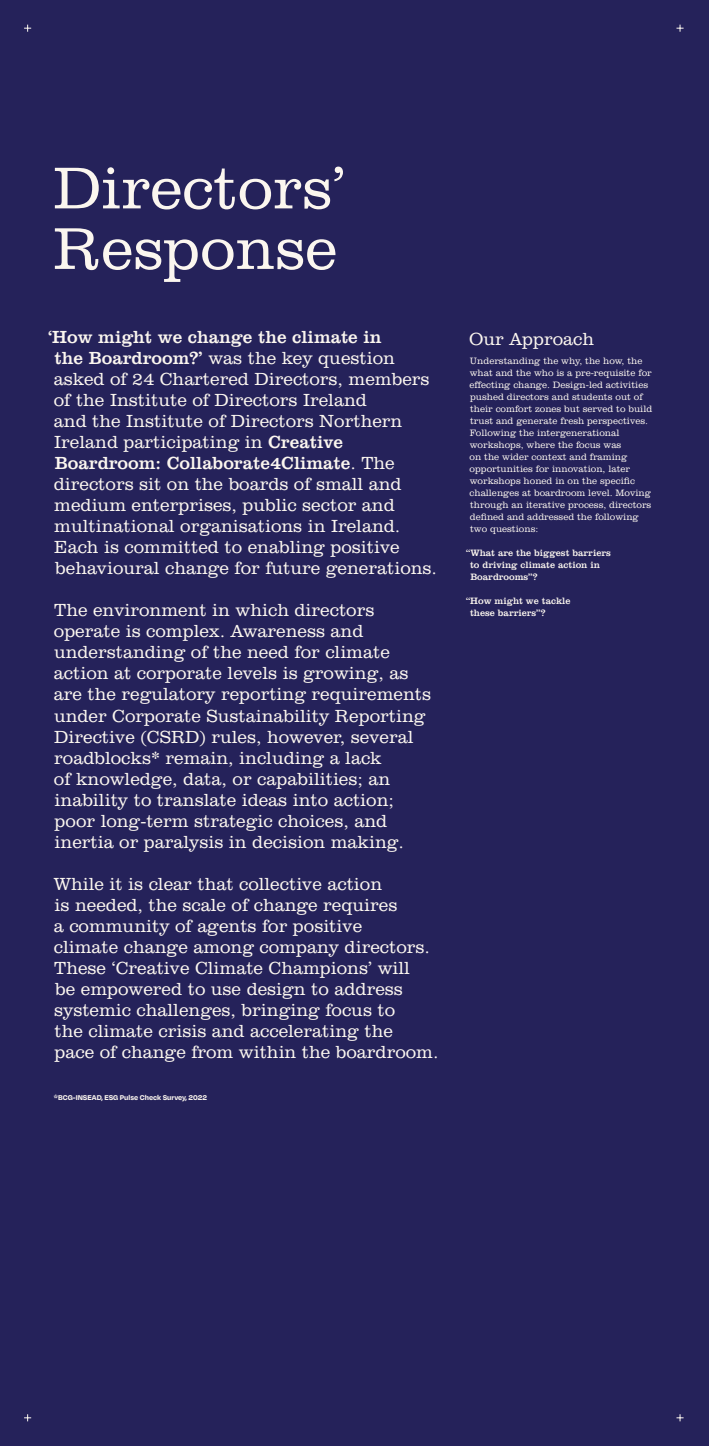
<style>
.page{position:relative;width:709px;height:1446px;background:#25225a}
.page>*{position:absolute;margin:0;border:0;box-sizing:border-box;transform-origin:0 0}
.t1{font:300 60.5px/60.5px "Clarendon BT Pro";color:#fbf6ef}
.t2{font:300 18px/21px "Clarendon BT Pro";color:#fbf6ef}
.t3{font:300 9.5px/12px "Clarendon BT Pro";color:#fbf6ef}
.t4{font:9.5px/12px "Clarendon BT Pro";color:#fbf6ef}
.t5{font:700 8px "Degular";color:#fbf6ef}
.s1{font-weight:400}
</style>
<div class="page">
<svg style="left:24px;top:25px;width:7px;height:7px"></svg>
<svg style="left:676px;top:25px;width:7px;height:7px"></svg>
<svg style="left:676px;top:1414px;width:7px;height:7px"></svg>
<svg style="left:24px;top:1414px;width:7px;height:7px"></svg>
<h1 class="t1" style="left:53px;top:156px;width:294px">Directors’<br>Response</h1>
<p class="t2" style="left:54px;top:326px;width:385px;text-indent:-6px"><span class="s1">‘How might we change the climate in<br>the Boardroom?’</span> was the key question asked of 24 Chartered Directors, members of the Institute of Directors Ireland<br>and the Institute of Directors Northern Ireland participating in <span class="s1">Creative Boardroom: Collaborate4Climate</span>. The directors sit on the boards of small and medium enterprises, public sector and multinational organisations in Ireland.<br>Each is committed to enabling positive behavioural change for future generations.</p>
<p class="t2" style="left:54px;top:599px;width:379px">The environment in which directors operate is complex. Awareness and understanding of the need for climate action at corporate levels is growing, as are the regulatory reporting requirements under Corporate Sustainability Reporting Directive (CSRD) rules, however, several roadblocks* remain, including a lack<br>of knowledge, data, or capabilities; an inability to translate ideas into action; poor long-term strategic choices, and inertia or paralysis in decision making.</p>
<p class="t2" style="left:54px;top:872px;width:386px">While it is clear that collective action<br>is needed, the scale of change requires<br>a community of agents for positive<br>climate change among company directors.<br>These ‘Creative Climate Champions’ will<br>be empowered to use design to address systemic challenges, bringing focus to<br>the climate crisis and accelerating the<br>pace of change from within the boardroom.</p>
<p class="t5" style="left:54px;top:1092px;width:155px">*BCG-INSEAD, ESG Pulse Check Survey, 2022</p>
<p class="t2" style="left:469px;top:328px;width:126px">Our Approach</p>
<p class="t3" style="left:469px;top:354px;width:184px">Understanding the why, the how, the what and the who is a pre-requisite for effecting change. Design-led activities pushed directors and students out of their comfort zones but served to build trust and generate fresh perspectives.<br>Following the intergenerational workshops, where the focus was<br>on the wider context and framing opportunities for innovation, later workshops honed in on the specific challenges at boardroom level. Moving through an iterative process, directors defined and addressed the following two questions:</p>
<p class="t4" style="left:470px;top:546px;width:142px;text-indent:-4px">“What are the biggest barriers to driving climate action in<br>Boardrooms”?</p>
<p class="t4" style="left:470px;top:594px;width:102px;text-indent:-4px">“How might we tackle these barriers”?</p>
</div>
